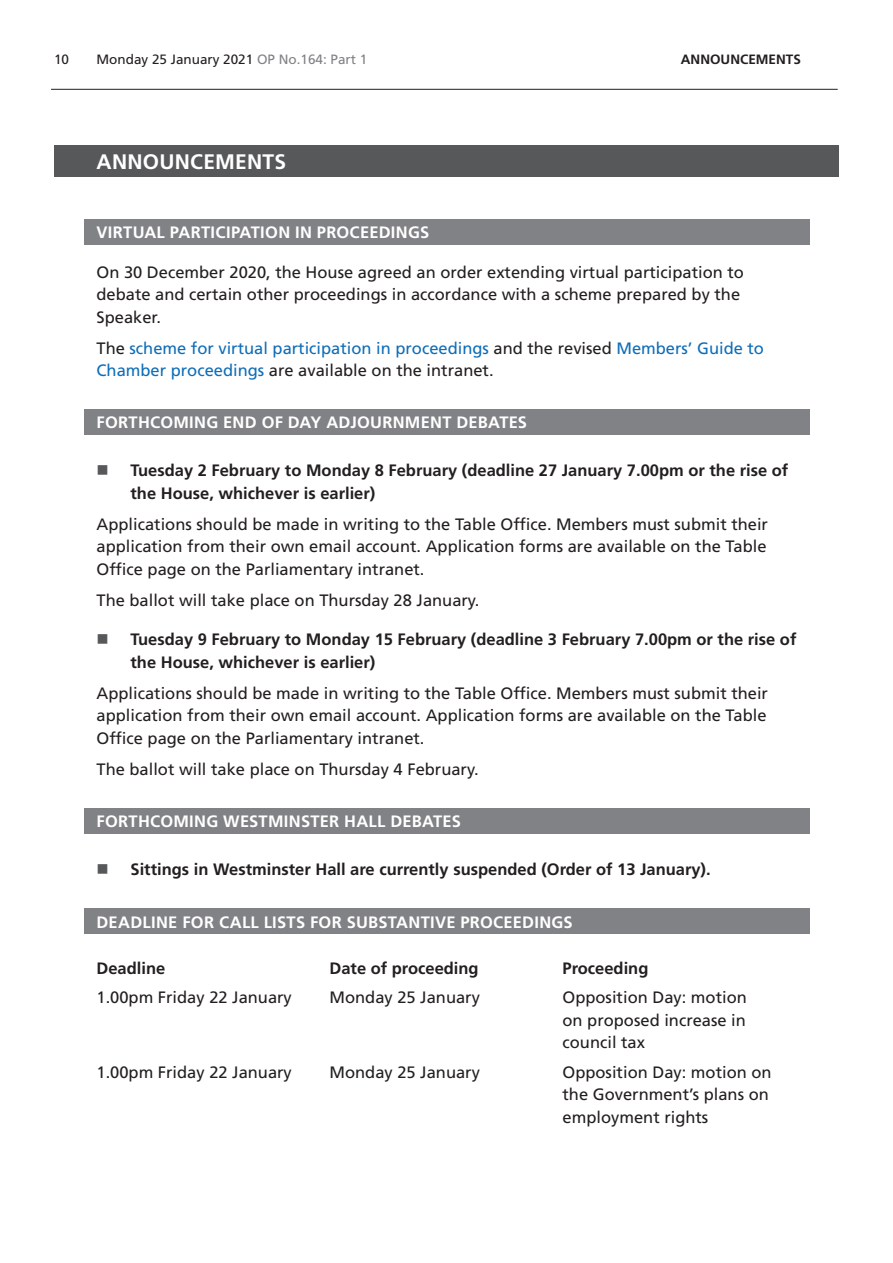
<style>
.page{position:relative;width:893px;height:1263px;background:#fff}
.page>*{position:absolute;margin:0;border:0;box-sizing:border-box;transform-origin:0 0}
.Heading1Grey{font:700 21px "Frutiger LT Std";letter-spacing:.015em;color:#fff}
.t1{font:16.5px/22.5px "Frutiger LT Std";color:#231f20;text-align:justify}
.BoldTimingHeading{font:700 16.5px/22.5px "Frutiger LT Std";color:#231f20}
.Heading2Grey{font:700 16.5px "Frutiger LT Std";letter-spacing:.015em;color:#fff}
.t2{font:16.5px/22.5px "Frutiger LT Std";color:#0f6eb8}
.t3{font:13.5px "Frutiger LT Std";color:#231f20}
.t4{font:700 13.5px "Frutiger LT Std";color:#231f20}
.s1{color:#808285}
.s2{color:#231f20}
</style>
<div class="page">
<hr style="left:51px;top:89px;width:787px;height:1px;background:#231f20">
<div style="left:54px;top:146px;width:785px;height:31px;background:#57585a"></div>
<div style="left:84px;top:219px;width:725px;height:25px;background:#808285"></div>
<div style="left:84px;top:410px;width:725px;height:25px;background:#808285"></div>
<div style="left:84px;top:808px;width:725px;height:25px;background:#808285"></div>
<div style="left:84px;top:909px;width:725px;height:25px;background:#808285"></div>
<p class="t3" style="left:54px;top:52px;width:17px">10</p>
<p class="t3" style="left:97px;top:52px;width:272px">Monday 25 January 2021 <span class="s1">OP No.164: Part 1</span></p>
<p class="t4" style="left:681px;top:52px;width:20px">Announcements</p>
<h2 class="Heading1Grey" style="left:97px;top:149px;width:191px">ANNOUNCEMENTS</h2>
<h2 class="Heading2Grey" style="left:97px;top:223px;width:334px">VIRTUAL PARTICIPATION IN PROCEEDINGS</h2>
<p class="t1" style="left:97px;top:261px;width:649px;text-align:left">On 30 December 2020, the House agreed an order extending virtual participation to debate and certain other proceedings in accordance with a scheme prepared by the<br>Speaker.</p>
<p class="t2" style="left:97px;top:337px;width:669px"><span class="s2">The</span> scheme for virtual participation in proceedings <span class="s2">and the revised</span> Members’ Guide to<br>Chamber proceedings <span class="s2">are available on the intranet.</span></p>
<h2 class="Heading2Grey" style="left:97px;top:413px;width:432px">FORTHCOMING END OF DAY ADJOURNMENT DEBATES</h2>
<p class="BoldTimingHeading" style="left:131px;top:459px;width:659px">Tuesday 2 February to Monday 8 February (deadline 27 January 7.00pm or the rise of the House, whichever is earlier)</p>
<p class="t1" style="left:97px;top:513px;width:673px">Applications should be made in writing to the Table Office. Members must submit their application from their own email account. Application forms are available on the Table Office page on the Parliamentary intranet.</p>
<p class="t1" style="left:97px;top:589px;width:384px">The ballot will take place on Thursday 28 January.</p>
<p class="BoldTimingHeading" style="left:131px;top:628px;width:667px">Tuesday 9 February to Monday 15 February (deadline 3 February 7.00pm or the rise of the House, whichever is earlier)</p>
<p class="t1" style="left:97px;top:682px;width:673px">Applications should be made in writing to the Table Office. Members must submit their application from their own email account. Application forms are available on the Table Office page on the Parliamentary intranet.</p>
<p class="t1" style="left:97px;top:758px;width:384px">The ballot will take place on Thursday 4 February.</p>
<h2 class="Heading2Grey" style="left:97px;top:812px;width:366px">FORTHCOMING WESTMINSTER HALL DEBATES</h2>
<p class="BoldTimingHeading" style="left:131px;top:858px;width:582px">Sittings in Westminster Hall are currently suspended (Order of 13 January).</p>
<h2 class="Heading2Grey" style="left:97px;top:912px;width:478px">DEADLINE FOR CALL LISTS FOR SUBSTANTIVE PROCEEDINGS</h2>
<p class="BoldTimingHeading" style="left:97px;top:957px;width:70px">Deadline</p>
<p class="BoldTimingHeading" style="left:330px;top:957px;width:151px">Date of proceeding</p>
<p class="BoldTimingHeading" style="left:563px;top:957px;width:87px">Proceeding</p>
<p class="t1" style="left:97px;top:986px;width:197px">1.00pm Friday 22 January</p>
<p class="t1" style="left:330px;top:986px;width:152px">Monday 25 January</p>
<p class="t1" style="left:563px;top:986px;width:186px">Opposition Day: motion on proposed increase in council tax</p>
<p class="t1" style="left:97px;top:1061px;width:197px">1.00pm Friday 22 January</p>
<p class="t1" style="left:330px;top:1061px;width:152px">Monday 25 January</p>
<p class="t1" style="left:563px;top:1061px;width:211px;text-align:left">Opposition Day: motion on the Government’s plans on employment rights</p>
</div>
